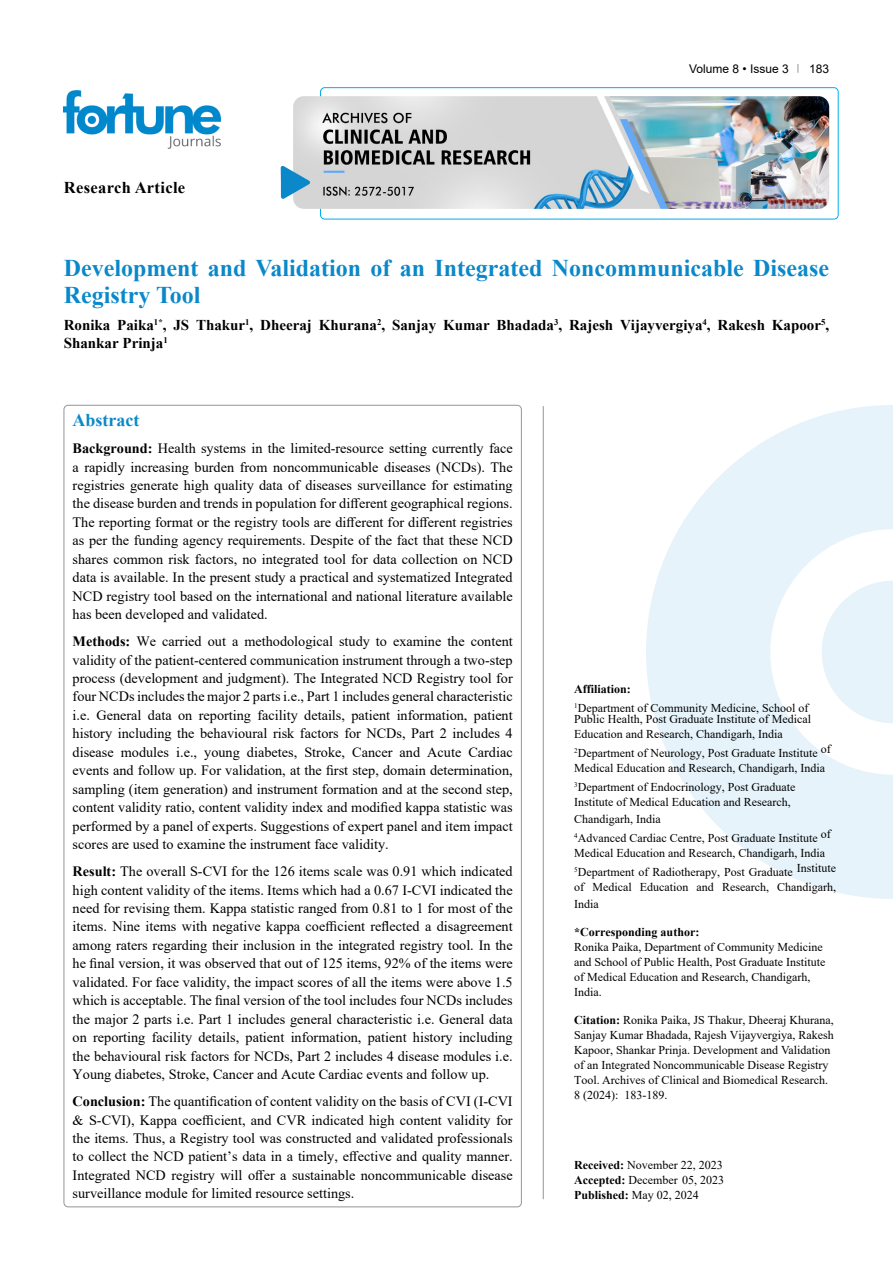
<style>
.page{position:relative;width:893px;height:1263px;background:#fff}
.page>*{position:absolute;margin:0;border:0;box-sizing:border-box;transform-origin:0 0}
.t1{font:700 24px/27px "Times New Roman";color:#0a88ca}
.t2{font:700 18px "Times New Roman";color:#0a88ca}
.t3{font:700 16.5px "Times New Roman";letter-spacing:.02em;color:#000}
.t4{font:700 15px/18.5px "Times New Roman";color:#000}
.t5{font:14.25px/18.5px "Times New Roman";color:#000;text-align:justify}
.t6{font:12px/15px "Times New Roman";color:#000}
.t7{font:700 12px "Times New Roman";color:#000}
.t8{font:12px "Arial";color:#000}
.s1{font-weight:700}
</style>
<div class="page">
<div style="left:320px;top:87px;width:518px;height:132px;border:1px solid #00aeef;border-radius:4px"></div>
<img style="left:64px;top:90px;width:157px;height:59px">
<img style="left:293px;top:96px;width:536px;height:113px">
<svg style="left:281px;top:166px;width:29px;height:33px"></svg>
<hr style="left:543px;top:406px;width:1px;height:793px;background:#939598">
<svg style="left:646px;top:405px;width:247px;height:494px;fill:#e6f3fa"></svg>
<svg style="left:822px;top:581px;width:71px;height:142px"></svg>
<p class="t3" style="left:64px;top:175px;width:123px">Research Article</p>
<p class="t8" style="left:689px;top:60px;width:101px">Volume 8 • Issue 3</p>
<p class="t8" style="left:809px;top:60px;width:22px">183</p>
<h1 class="t1" style="left:64px;top:254px;width:767px">Development and Validation of an Integrated Noncommunicable Disease<br>Registry Tool</h1>
<p class="t4" style="left:64px;top:315px;width:767px">Ronika Paika<sup>1*</sup>, JS Thakur<sup>1</sup>, Dheeraj Khurana<sup>2</sup>, Sanjay Kumar Bhadada<sup>3</sup>, Rajesh Vijayvergiya<sup>4</sup>, Rakesh Kapoor<sup>5</sup>,<br>Shankar Prinja<sup>1</sup></p>
<p class="t2" style="left:73px;top:407px;width:68px">Abstract</p>
<p class="t5" style="left:73px;top:439px;width:442px"><span class="s1">Background:</span> Health systems in the limited-resource setting currently face a rapidly increasing burden from noncommunicable diseases (NCDs). The registries generate high quality data of diseases surveillance for estimating the disease burden and trends in population for different geographical regions.<br>The reporting format or the registry tools are different for different registries as per the funding agency requirements. Despite of the fact that these NCD shares common risk factors, no integrated tool for data collection on NCD data is available. In the present study a practical and systematized Integrated NCD registry tool based on the international and national literature available has been developed and validated.</p>
<p class="t5" style="left:73px;top:632px;width:442px"><span class="s1">Methods:</span> We carried out a methodological study to examine the content validity of the patient-centered communication instrument through a two-step process (development and judgment). The Integrated NCD Registry tool for four NCDs includes the major 2 parts i.e., Part 1 includes general characteristic i.e. General data on reporting facility details, patient information, patient history including the behavioural risk factors for NCDs, Part 2 includes 4 disease modules i.e., young diabetes, Stroke, Cancer and Acute Cardiac events and follow up. For validation, at the first step, domain determination, sampling (item generation) and instrument formation and at the second step, content validity ratio, content validity index and modified kappa statistic was performed by a panel of experts. Suggestions of expert panel and item impact scores are used to examine the instrument face validity.</p>
<p class="t5" style="left:73px;top:862px;width:442px"><span class="s1">Result:</span> The overall S-CVI for the 126 items scale was 0.91 which indicated high content validity of the items. Items which had a 0.67 I-CVI indicated the need for revising them. Kappa statistic ranged from 0.81 to 1 for most of the items. Nine items with negative kappa coefficient reflected a disagreement among raters regarding their inclusion in the integrated registry tool. In the he final version, it was observed that out of 125 items, 92% of the items were validated. For face validity, the impact scores of all the items were above 1.5 which is acceptable. The final version of the tool includes four NCDs includes the major 2 parts i.e. Part 1 includes general characteristic i.e. General data on reporting facility details, patient information, patient history including the behavioural risk factors for NCDs, Part 2 includes 4 disease modules i.e.<br>Young diabetes, Stroke, Cancer and Acute Cardiac events and follow up.</p>
<p class="t5" style="left:73px;top:1091px;width:442px"><span class="s1">Conclusion:</span> The quantification of content validity on the basis of CVI (I-CVI &amp; S-CVI), Kappa coefficient, and CVR indicated high content validity for the items. Thus, a Registry tool was constructed and validated professionals to collect the NCD patient’s data in a timely, effective and quality manner.<br>Integrated NCD registry will offer a sustainable noncommunicable disease surveillance module for limited resource settings.</p>
<p class="t6" style="left:574px;top:680px;width:236px;line-height:18.5px"><span class="s1">Affiliation:<br></span><sup>1</sup>Department of Community Medicine, School of</p>
<p class="t6" style="left:574px;top:712px;width:238px">Public Health, Post Graduate Institute of Medical<br>Education and Research, Chandigarh, India</p>
<p class="t6" style="left:574px;top:745px;width:258px;line-height:15.6px"><sup>2</sup>Department of Neurology, Post Graduate Institute of<br>Medical Education and Research, Chandigarh, India</p>
<p class="t6" style="left:574px;top:779px;width:223px;line-height:15.6px"><sup>3</sup>Department of Endocrinology, Post Graduate<br>Institute of Medical Education and Research,</p>
<p class="t6" style="left:574px;top:810px;width:258px;line-height:18.5px">Chandigarh, India<br><sup>4</sup>Advanced Cardiac Centre, Post Graduate Institute of</p>
<p class="t6" style="left:574px;top:844px;width:263px;line-height:18.5px">Medical Education and Research, Chandigarh, India<br><sup>5</sup>Department of Radiotherapy, Post Graduate Institute</p>
<p class="t6" style="left:574px;top:879px;width:263px;line-height:17px">of Medical Education and Research, Chandigarh,<br>India</p>
<p class="t7" style="left:574px;top:923px;width:127px">*Corresponding author:</p>
<p class="t6" style="left:574px;top:939px;width:253px">Ronika Paika, Department of Community Medicine and School of Public Health, Post Graduate Institute of Medical Education and Research, Chandigarh, India.</p>
<p class="t6" style="left:574px;top:1012px;width:261px"><span class="s1">Citation:</span> Ronika Paika, JS Thakur, Dheeraj Khurana, Sanjay Kumar Bhadada, Rajesh Vijayvergiya, Rakesh Kapoor, Shankar Prinja. Development and Validation of an Integrated Noncommunicable Disease Registry Tool. Archives of Clinical and Biomedical Research.<br>8 (2024): 183-189.</p>
<p class="t6" style="left:574px;top:1157px;width:151px;text-align:justify"><span class="s1">Received:</span> November 22, 2023<br><span class="s1">Accepted:</span> December 05, 2023<br><span class="s1">Published:</span> May 02, 2024</p>
</div>
